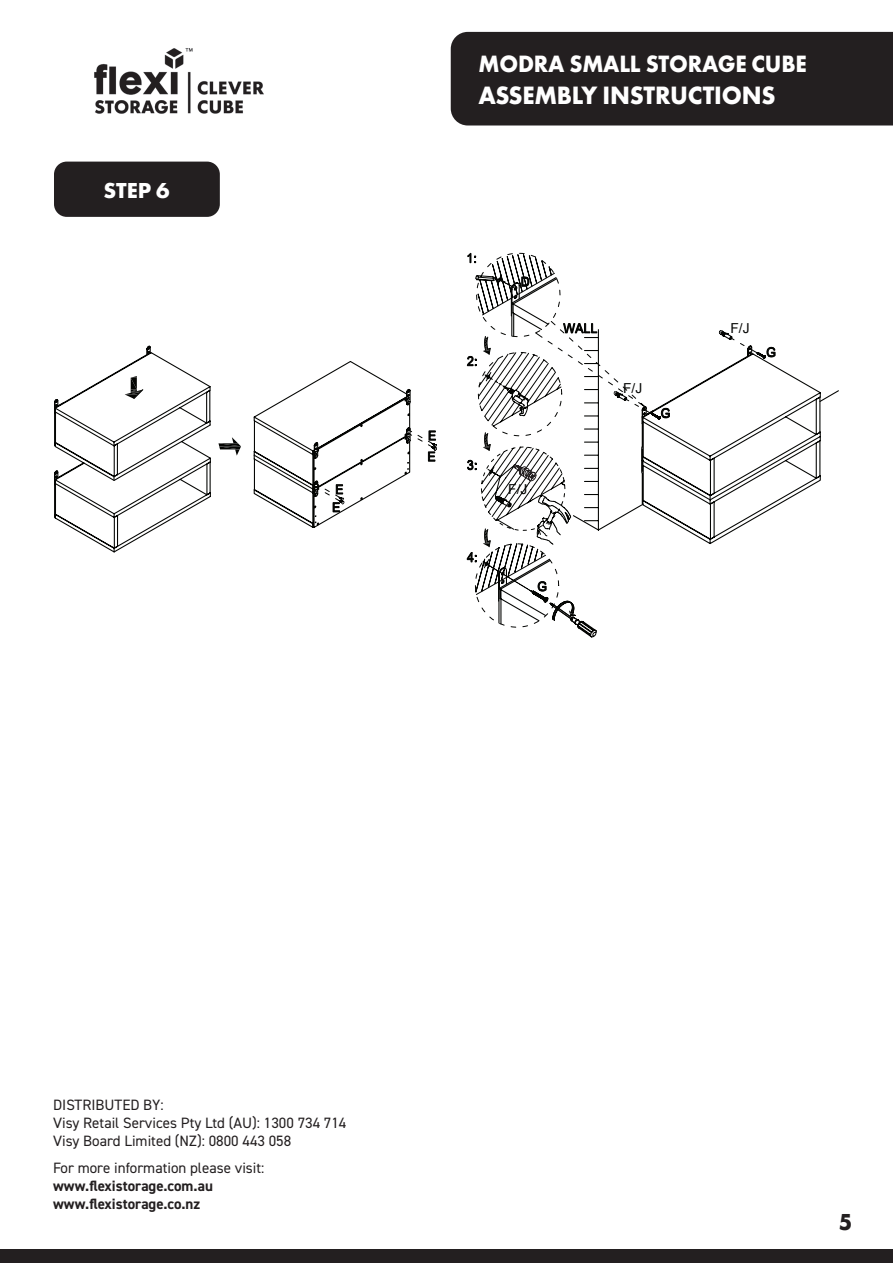
<style>
.page{position:relative;width:893px;height:1263px;background:#fff}
.page>*{position:absolute;margin:0;border:0;box-sizing:border-box;transform-origin:0 0}
.t1{font:700 26.1px "Futura PT";letter-spacing:-.01em;color:#fff;scale:.95 1}
.t2{font:700 24.6px "Futura PT";letter-spacing:-.01em;color:#fff;scale:.94 1}
.t3{font:700 24px "Futura PT";color:#231f20;scale:.94 1}
.t4{font:700 22.5px "Futura PT";color:#fff}
.t5{font:15px/18px "DIN2014";color:#231f20}
.t6{font:700 15px/18px "DIN2014";color:#231f20}
.t7{font:13.8px "Arial";color:#040503}
.s1{font-weight:400}
</style>
<div class="page">
<div style="left:451px;top:32px;width:442px;height:93px;background:#231f20"></div>
<div style="left:0;top:1248px;width:893px;height:15px;background:#231f20"></div>
<img style="left:94px;top:48px;width:170px;height:66px">
<div style="left:54px;top:162px;width:166px;height:55px;background:#231f20;border-radius:13px"></div>
<svg style="left:745px;top:356px;width:94px;height:168px"></svg>
<svg style="left:54px;top:345px;width:383px;height:184px"></svg>
<svg style="left:746px;top:345px;width:30px;height:15px"></svg>
<svg style="left:733px;top:338px;width:12px;height:193px"></svg>
<svg style="left:466px;top:253px;width:267px;height:385px"></svg>
<p class="t4" style="left:103px;top:176px;width:68px">STEP 6</p>
<h2 class="t2" style="left:479px;top:48px;width:350px">MODRA SMALL STORAGE CUBE</h2>
<h1 class="t1" style="left:479px;top:78px;width:314px">ASSEMBLY INSTRUCTIONS</h1>
<p class="t7" style="left:508px;top:480px;width:21px">F/J</p>
<p class="t7" style="left:623px;top:379px;width:21px">F/J</p>
<p class="t7" style="left:730px;top:319px;width:21px">F/J</p>
<p class="t5" style="left:53px;top:1096px;width:295px">DISTRIBUTED BY:<br>Visy Retail Services Pty Ltd (AU): 1300 734 714<br>Visy Board Limited (NZ): 0800 443 058</p>
<p class="t6" style="left:53px;top:1158px;width:213px"><span class="s1">For more information please visit: </span>www.flexistorage.com.au www.flexistorage.co.nz</p>
<h3 class="t3" style="left:839px;top:1206px;width:16px">5</h3>
</div>
